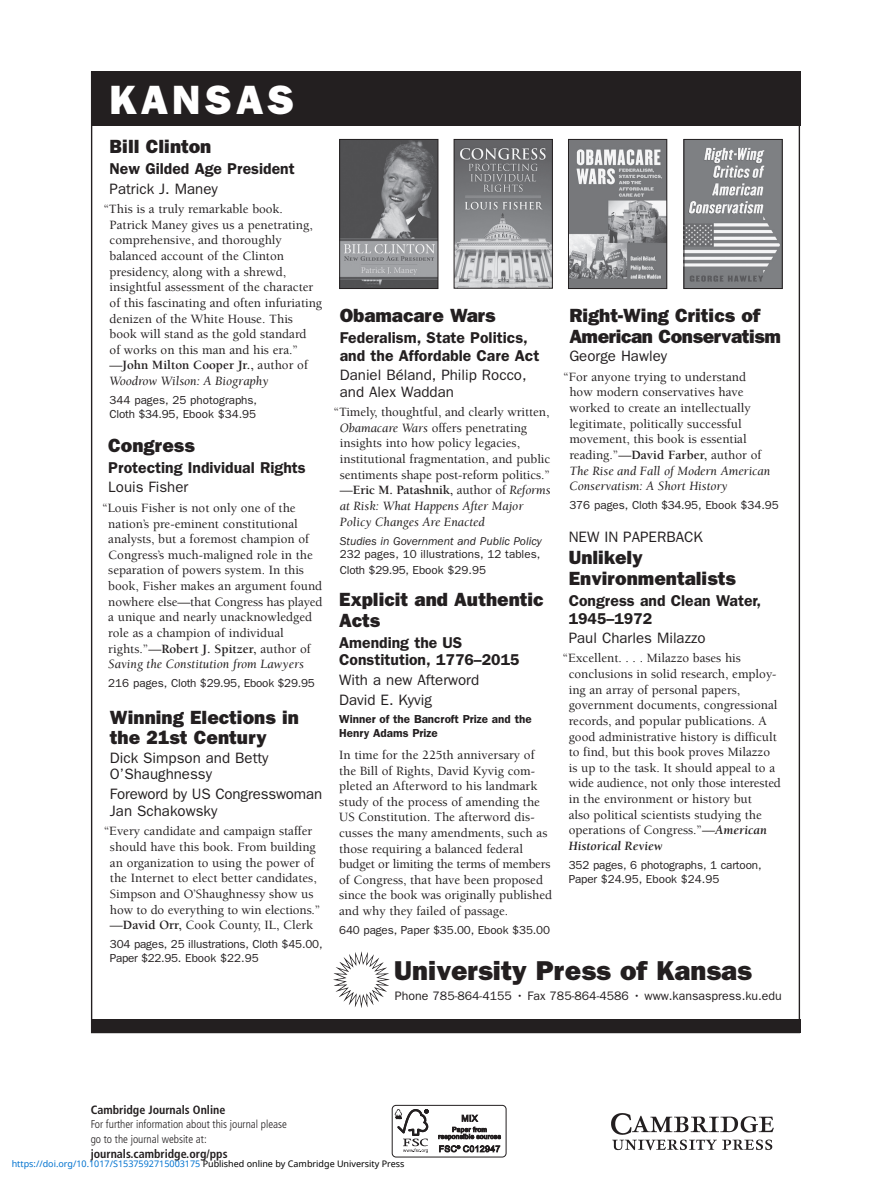
<style>
.page{position:relative;width:891px;height:1188px;background:#fff}
.page>*{position:absolute;margin:0;border:0;box-sizing:border-box;transform-origin:0 0}
.t1{font:800 41.1px "Franklin Gothic";letter-spacing:.1em;color:#fff}
.t2{font:800 27.45px "Franklin Gothic";color:#231f20}
.t3{font:800 19.2px/20.5px "Franklin Gothic";color:#231f20}
.t4{font:800 19.2px/20.5px "Franklin Gothic";letter-spacing:-.02em;color:#231f20}
.t5{font:600 15.75px/17.9px "Franklin Gothic";color:#231f20}
.t6{font:15px/16.5px "Franklin Gothic";color:#231f20}
.t7{font:500 13.05px/15.6px "Berkeley";color:#231f20}
.t8{font:12.3px "Franklin Gothic";color:#231f20}
.t9{font:700 condensed 12px "Frutiger";color:#231f20}
.t10{font:11.7px/14px "Franklin Gothic";letter-spacing:-.01em;color:#231f20}
.t11{font:600 11.7px/14px "Franklin Gothic";color:#231f20}
.t12{font:italic 11.7px "Franklin Gothic";color:#231f20}
.t13{font:300 condensed 11.25px/15px "Frutiger";color:#231f20}
.t14{font:9px "Noto Sans";color:#0172cf}
.s1{font-weight:700}
.s2{font-weight:400;font-style:italic}
.s3{font-weight:700;font-style:italic}
.s4{color:#000}
</style>
<div class="page">
<div style="left:91px;top:71px;width:709px;height:54px;background:#231f20"></div>
<img style="left:333px;top:951px;width:57px;height:56px">
<div style="left:91px;top:1019px;width:709px;height:14px;background:#231f20"></div>
<img style="left:341px;top:141px;width:95px;height:146px">
<div style="left:339px;top:139px;width:99px;height:150px;border:1px solid #231f20"></div>
<img style="left:456px;top:141px;width:95px;height:146px">
<div style="left:454px;top:139px;width:99px;height:150px;border:1px solid #231f20"></div>
<img style="left:686px;top:141px;width:95px;height:146px">
<div style="left:684px;top:139px;width:99px;height:150px;border:1px solid #231f20"></div>
<img style="left:570px;top:141px;width:95px;height:146px">
<div style="left:568px;top:139px;width:99px;height:150px;border:1px solid #231f20"></div>
<img style="left:611px;top:1113px;width:163px;height:38px">
<div style="left:392px;top:1105px;width:114px;height:52px;border:1px solid #231f20;border-radius:4px"></div>
<svg style="left:395px;top:1109px;width:34px;height:44px"></svg>
<svg style="left:438px;top:1115px;width:63px;height:37px"></svg>
<h1 class="t1" style="left:109px;top:86px;width:186px">KANSAS</h1>
<h3 class="t3" style="left:110px;top:138px;width:103px">Bill Clinton</h3>
<p class="t5" style="left:110px;top:161px;width:187px">New Gilded Age President</p>
<p class="t6" style="left:110px;top:182px;width:110px">Patrick J. Maney</p>
<p class="t7" style="left:110px;top:203px;width:214px;text-indent:-6px">“This is a truly remarkable book.<br>Patrick Maney gives us a penetrating, comprehensive, and thoroughly balanced account of the Clinton presidency, along with a shrewd, insightful assessment of the character of this fascinating and often infuriating denizen of the White House. This book will stand as the gold standard<br>of works on this man and his era.” —<span class="s1">John Milton Cooper Jr.,</span> author of <span class="s2">Woodrow Wilson: A Biography</span></p>
<p class="t10" style="left:110px;top:394px;width:149px">344 pages, 25 photographs,<br>Cloth $34.95, Ebook $34.95</p>
<h3 class="t3" style="left:108px;top:437px;width:88px">Congress</h3>
<p class="t5" style="left:108px;top:460px;width:199px">Protecting Individual Rights</p>
<p class="t6" style="left:108px;top:480px;width:82px">Louis Fisher</p>
<p class="t7" style="left:108px;top:501px;width:216px;text-indent:-6px">“Louis Fisher is not only one of the nation’s pre-eminent constitutional analysts, but a foremost champion of Congress’s much-maligned role in the separation of powers system. In this book, Fisher makes an argument found nowhere else—that Congress has played a unique and nearly unacknowledged role as a champion of individual rights.”—<span class="s1">Robert J. Spitzer,</span> author of <span class="s2">Saving the Constitution from Lawyers</span></p>
<p class="t10" style="left:108px;top:677px;width:208px">216 pages, Cloth $29.95, Ebook $29.95</p>
<h3 class="t3" style="left:110px;top:708px;width:190px">Winning Elections in the 21st Century</h3>
<p class="t6" style="left:110px;top:750px;width:160px">Dick Simpson and Betty<br>O’Shaughnessy</p>
<p class="t6" style="left:110px;top:787px;width:214px">Foreword by US Congresswoman<br>Jan Schakowsky</p>
<p class="t7" style="left:110px;top:825px;width:212px;text-indent:-6px">“Every candidate and campaign staffer should have this book. From building an organization to using the power of the Internet to elect better candidates, Simpson and O’Shaughnessy show us how to do everything to win elections.” —<span class="s1">David Orr,</span> Cook County, IL, Clerk</p>
<p class="t10" style="left:110px;top:938px;width:214px">304 pages, 25 illustrations, Cloth $45.00,<br>Paper $22.95. Ebook $22.95</p>
<h3 class="t3" style="left:340px;top:307px;width:157px">Obamacare Wars</h3>
<p class="t5" style="left:340px;top:330px;width:201px">Federalism, State Politics, and the Affordable Care Act</p>
<p class="t6" style="left:340px;top:368px;width:188px">Daniel Béland, Philip Rocco, and Alex Waddan</p>
<p class="t7" style="left:340px;top:406px;width:212px;text-indent:-6px">“Timely, thoughtful, and clearly written, <span class="s2">Obamacare Wars</span> offers penetrating insights into how policy legacies, institutional fragmentation, and public sentiments shape post-reform politics.” —<span class="s1">Eric M. Patashnik,</span> author of <span class="s2">Reforms at Risk: What Happens After Major Policy Changes Are Enacted</span></p>
<p class="t12" style="left:340px;top:537px;width:204px">Studies in Government and Public Policy</p>
<p class="t10" style="left:340px;top:548px;width:202px;line-height:15px">232 pages, 10 illustrations, 12 tables,<br>Cloth $29.95, Ebook $29.95</p>
<h3 class="t3" style="left:339px;top:591px;width:206px">Explicit and Authentic<br>Acts</h3>
<p class="t5" style="left:339px;top:635px;width:182px">Amending the US<br>Constitution, 1776–2015</p>
<p class="t6" style="left:339px;top:671px;width:142px;line-height:20.4px">With a new Afterword<br>David E. Kyvig</p>
<p class="t11" style="left:339px;top:713px;width:194px">Winner of the Bancroft Prize and the<br>Henry Adams Prize</p>
<p class="t7" style="left:339px;top:748px;width:214px">In time for the 225th anniversary of the Bill of Rights, David Kyvig com&shy;pleted an Afterword to his landmark study of the process of amending the US Constitution. The afterword dis&shy;cusses the many amendments, such as those requiring a balanced federal budget or limiting the terms of members of Congress, that have been proposed since the book was originally published and why they failed of passage.</p>
<p class="t10" style="left:339px;top:924px;width:212px">640 pages, Paper $35.00, Ebook $35.00</p>
<h3 class="t4" style="left:569px;top:307px;width:213px">Right-Wing Critics of<br>American Conservatism</h3>
<p class="t6" style="left:569px;top:349px;width:99px">George Hawley</p>
<p class="t7" style="left:569px;top:370px;width:203px;text-indent:-6px">“For anyone trying to understand how modern conservatives have worked to create an intellectually legitimate, politically successful movement, this book is essential reading.”—<span class="s1">David Farber,</span> author of <span class="s2">The Rise and Fall of Modern American Conservatism: A Short History</span></p>
<p class="t10" style="left:569px;top:499px;width:211px">376 pages, Cloth $34.95, Ebook $34.95</p>
<p class="t6" style="left:569px;top:530px;width:136px">NEW IN PAPERBACK</p>
<h3 class="t3" style="left:569px;top:549px;width:169px">Unlikely<br>Environmentalists</h3>
<p class="t5" style="left:569px;top:593px;width:194px">Congress and Clean Water,<br>1945–1972</p>
<p class="t6" style="left:569px;top:631px;width:138px">Paul Charles Milazzo</p>
<p class="t7" style="left:569px;top:652px;width:214px;text-indent:-6px">“Excellent. . . . Milazzo bases his conclusions in solid research, employ&shy;ing an array of personal papers, government documents, congressional records, and popular publications. A good administrative history is difficult to find, but this book proves Milazzo is up to the task. It should appeal to a wide audience, not only those interested in the environment or history but<br>also political scientists studying the operations of Congress.”—<span class="s3">American Historical Review</span></p>
<p class="t10" style="left:569px;top:859px;width:194px">352 pages, 6 photographs, 1 cartoon,<br>Paper $24.95, Ebook $24.95</p>
<h2 class="t2" style="left:394px;top:961px;width:359px">University Press of Kansas</h2>
<p class="t8" style="left:395px;top:992px;width:388px">Phone 785-864-4155 • Fax 785-864-4586 • www.kansaspress.ku.edu</p>
<p class="t9" style="left:91px;top:1105px;width:136px">Cambridge Journals Online</p>
<p class="t13" style="left:91px;top:1117px;width:198px">For further information about this journal please go to the journal website at:</p>
<p class="t9" style="left:91px;top:1149px;width:138px">journals.cambridge.org/pps</p>
<p class="t14" style="left:12px;top:1157px;width:394px">https://doi.org/10.1017/S1537592715003175 <span class="s4">Published online by Cambridge University Press</span></p>
</div>
